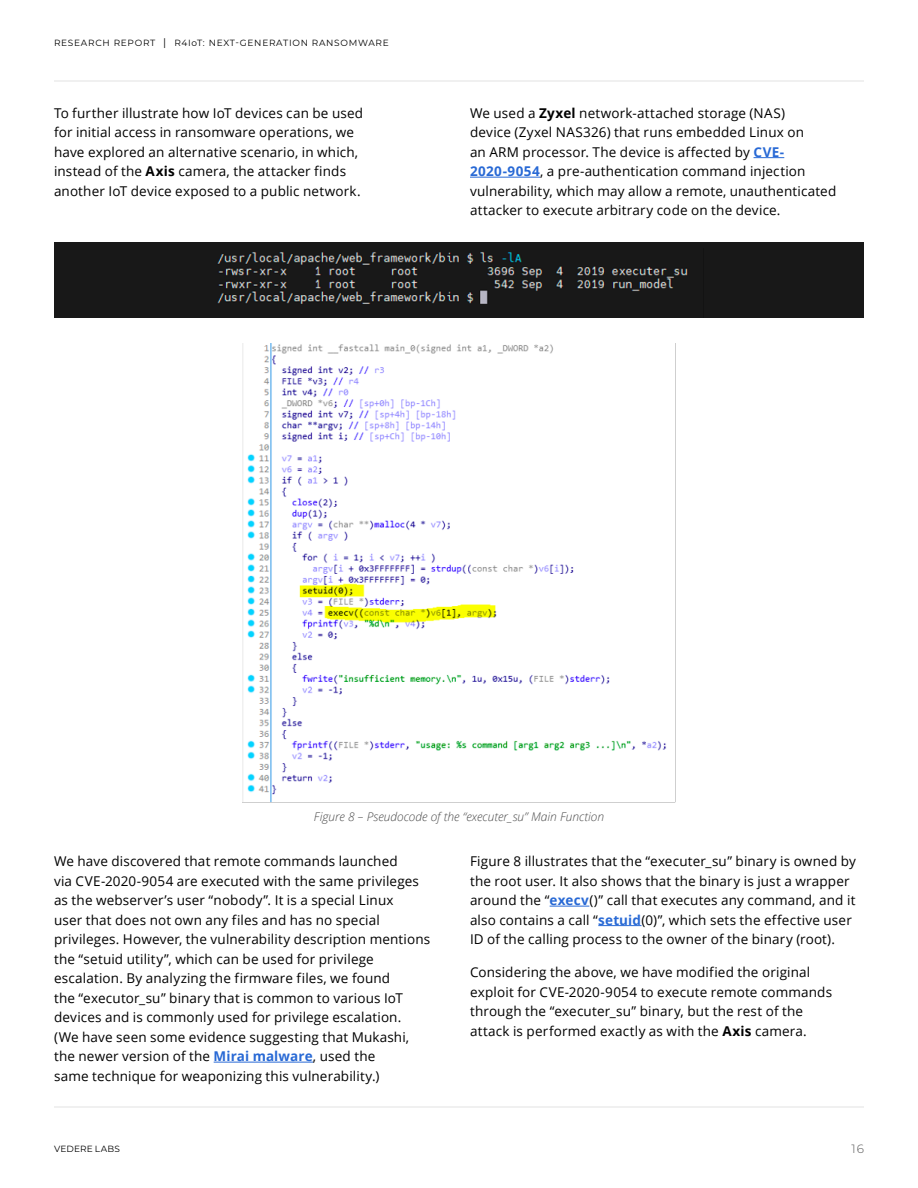
<style>
.page{position:relative;width:918px;height:1188px;background:#fff}
.page>*{position:absolute;margin:0;border:0;box-sizing:border-box;transform-origin:0 0}
.Body_Copy_Regular{font:13.5px/19.5px "Open Sans";letter-spacing:.01em;color:#000}
.Figure_text{font:italic 300 12px "Open Sans";color:#4b4b4b}
.t1{font:300 12px "Montserrat";color:#585858}
.t2{font:9px "Montserrat";letter-spacing:.08em;color:#000}
.t3{font:9px "Montserrat";letter-spacing:.02em;color:#000}
.s1{font-size:10.5px}
.s2{font-weight:700}
.s3{font-weight:700;color:#2869d5}
</style>
<div class="page">
<hr style="left:54px;top:1107px;width:810px;height:1px;background:#e2e2e2">
<hr style="left:54px;top:81px;width:810px;height:1px;background:#e2e2e2">
<hr style="left:754px;top:157px;width:30px;height:1px;background:#2869d5">
<hr style="left:470px;top:177px;width:70px;height:1px;background:#2869d5">
<div style="left:54px;top:243px;width:810px;height:75px;background:#181818"></div>
<img style="left:217px;top:252px;width:471px;height:52px">
<img style="left:242px;top:343px;width:434px;height:459px">
<hr style="left:214px;top:1062px;width:99px;height:1px;background:#2869d5">
<hr style="left:550px;top:906px;width:39px;height:1px;background:#2869d5">
<hr style="left:598px;top:925px;width:44px;height:1px;background:#2869d5">
<p class="t2" style="left:54px;top:36px;width:336px">RESEARCH REPORT <span class="s1">|</span> R4IoT: NEXT-GENERATION RANSOMWARE</p>
<p class="Body_Copy_Regular" style="left:54px;top:103px;width:311px">To further illustrate how IoT devices can be used for initial access in ransomware operations, we have explored an alternative scenario, in which, instead of the <span class="s2">Axis</span> camera, the attacker finds another IoT device exposed to a public network.</p>
<p class="Body_Copy_Regular" style="left:470px;top:103px;width:368px">We used a <span class="s2">Zyxel</span> network-attached storage (NAS)<br>device (Zyxel NAS326) that runs embedded Linux on<br>an ARM processor. The device is affected by <span class="s3">CVE-2020-9054</span>, a pre-authentication command injection vulnerability, which may allow a remote, unauthenticated attacker to execute arbitrary code on the device.</p>
<p class="Figure_text" style="left:314px;top:808px;width:292px">Figure 8 – Pseudocode of the “executer_su” Main Function</p>
<p class="Body_Copy_Regular" style="left:54px;top:851px;width:378px">We have discovered that remote commands launched<br>via CVE-2020-9054 are executed with the same privileges as the webserver’s user “nobody”. It is a special Linux<br>user that does not own any files and has no special privileges. However, the vulnerability description mentions the “setuid utility”, which can be used for privilege escalation. By analyzing the firmware files, we found<br>the “executor_su” binary that is common to various IoT devices and is commonly used for privilege escalation.<br>(We have seen some evidence suggesting that Mukashi, the newer version of the <span class="s3">Mirai malware</span>, used the<br>same technique for weaponizing this vulnerability.)</p>
<p class="Body_Copy_Regular" style="left:470px;top:851px;width:388px">Figure 8 illustrates that the “executer_su” binary is owned by the root user. It also shows that the binary is just a wrapper around the “<span class="s3">execv</span>()” call that executes any command, and it also contains a call “<span class="s3">setuid</span>(0)”, which sets the effective user ID of the calling process to the owner of the binary (root).</p>
<p class="Body_Copy_Regular" style="left:470px;top:962px;width:364px">Considering the above, we have modified the original exploit for CVE-2020-9054 to execute remote commands through the “executer_su” binary, but the rest of the attack is performed exactly as with the <span class="s2">Axis</span> camera.</p>
<p class="t3" style="left:54px;top:1142px;width:67px">VEDERE LABS</p>
<p class="t1" style="left:852px;top:1141px;width:14px">16</p>
</div>
